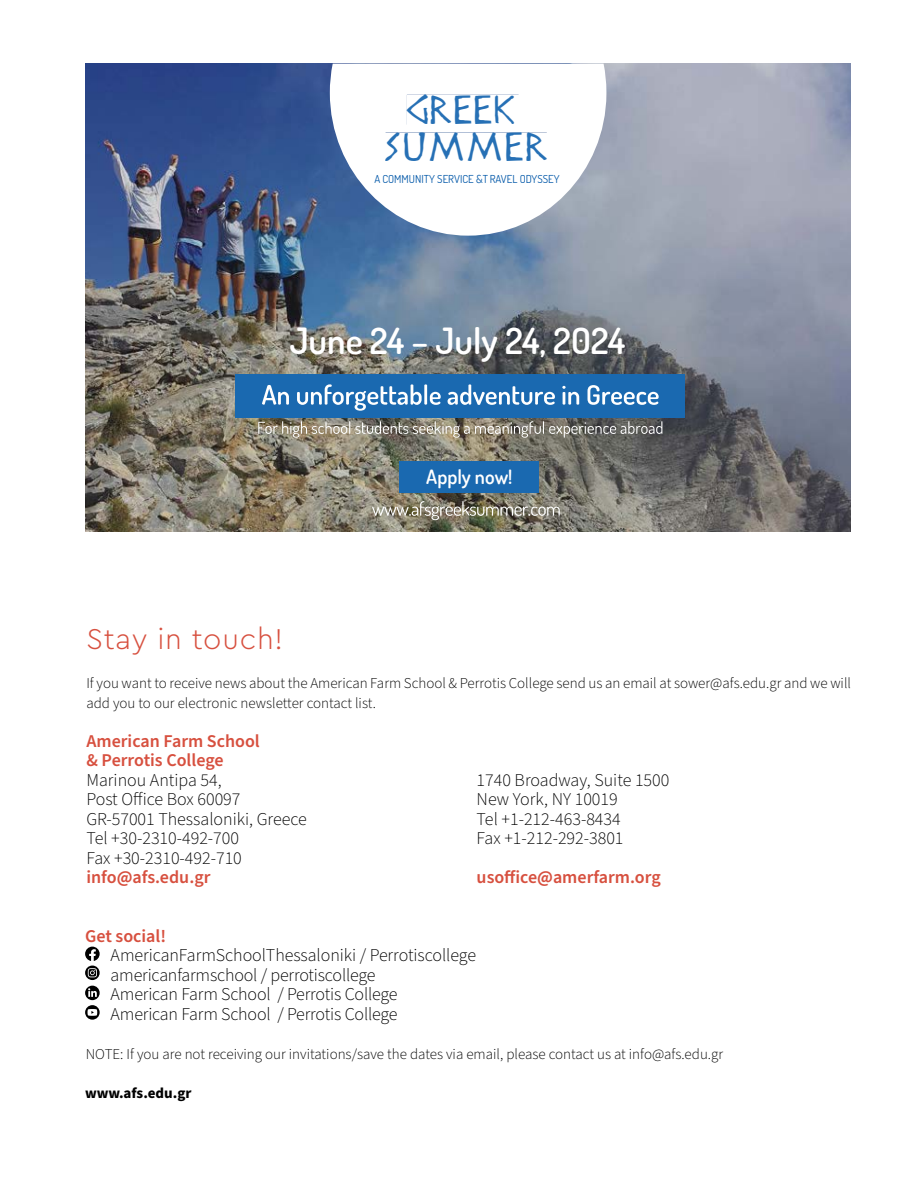
<style>
.page{position:relative;width:915px;height:1191px;background:#fff}
.page>*{position:absolute;margin:0;border:0;box-sizing:border-box;transform-origin:0 0}
.t1{font:600 36px "Aka Acid Dosis";color:#fff}
.t2{font:35.85px/36.9px "Disney Heroic";color:#2670b5;text-align:center}
.t3{font:300 30px "Cera GR";letter-spacing:.025em;color:#d7503f}
.t4{font:600 19.8px "Aka Acid Dosis";color:#fff}
.t5{font:300 18px/19.5px "Source Sans Pro";letter-spacing:-.005em;color:#000}
.t6{font:600 18px/19.5px "Source Sans Pro";color:#d7503f}
.t7{font:300 15px/19.5px "Source Sans Pro";color:#000}
.t8{font:700 15px "Source Sans Pro";color:#000}
.t9{font:10.95px "Aka Acid Dosis";color:#0057a8}
</style>
<div class="page">
<img style="left:85px;top:64px;width:765px;height:467px">
<svg style="left:330px;top:64px;width:276px;height:172px"></svg>
<div style="left:407px;top:95px;width:111px;height:30px;background:#fff"></div>
<div style="left:385px;top:133px;width:161px;height:28px;background:#fff"></div>
<div style="left:236px;top:374px;width:448px;height:44px;background:#1a69b0"></div>
<svg style="left:262px;top:385px;width:27px;height:20px"></svg>
<svg style="left:297px;top:384px;width:124px;height:27px"></svg>
<hr style="left:424px;top:384px;width:3px;height:21px;background:#fff">
<svg style="left:429px;top:392px;width:11px;height:13px"></svg>
<svg style="left:447px;top:384px;width:107px;height:21px"></svg>
<svg style="left:562px;top:386px;width:17px;height:19px"></svg>
<svg style="left:587px;top:385px;width:71px;height:20px"></svg>
<svg style="left:258px;top:421px;width:211px;height:16px;background:#9a9383"></svg>
<svg style="left:475px;top:421px;width:187px;height:16px;background:#838079"></svg>
<div style="left:399px;top:462px;width:139px;height:31px;background:#1a69b0"></div>
<svg style="left:372px;top:501px;width:187px;height:19px;background:#8f8b7a"></svg>
<svg style="left:85px;top:965px;width:15px;height:15px"></svg>
<svg style="left:88px;top:968px;width:9px;height:9px"></svg>
<svg style="left:85px;top:1005px;width:15px;height:14px"></svg>
<svg style="left:87px;top:1009px;width:10px;height:6px"></svg>
<svg style="left:85px;top:985px;width:15px;height:15px"></svg>
<svg style="left:88px;top:988px;width:9px;height:8px"></svg>
<svg style="left:85px;top:946px;width:15px;height:15px"></svg>
<h2 class="t2" style="left:387px;top:92px;width:165px">GREEK<br>SUMMER</h2>
<p class="t9" style="left:374px;top:172px;width:186px">A COMMUNITY SERVICE &amp;T RAVEL ODYSSEY</p>
<h1 class="t1" style="left:290px;top:318px;width:337px">June 24 – July 24, 2024</h1>
<h3 class="t3" style="left:86px;top:622px;width:198px">Stay in touch!</h3>
<p class="t4" style="left:426px;top:464px;width:88px">Apply now!</p>
<p class="t7" style="left:86px;top:674px;width:765px">If you want to receive news about the American Farm School &amp; Perrotis College send us an email at sower@afs.edu.gr and we will add you to our electronic newsletter contact list.</p>
<p class="t6" style="left:86px;top:731px;width:175px">American Farm School &amp; Perrotis College</p>
<p class="t5" style="left:86px;top:770px;width:222px">Marinou Antipa 54,<br>Post Office Box 60097<br>GR-57001 Thessaloniki, Greece<br>Tel +30-2310-492-700<br>Fax +30-2310-492-710</p>
<p class="t6" style="left:86px;top:868px;width:126px">info@afs.edu.gr</p>
<p class="t5" style="left:476px;top:770px;width:194px">1740 Broadway, Suite 1500<br>New York, NY 10019<br>Tel +1-212-463-8434<br>Fax +1-212-292-3801</p>
<p class="t6" style="left:476px;top:868px;width:186px">usoffice@amerfarm.org</p>
<p class="t6" style="left:85px;top:926px;width:83px">Get social!</p>
<p class="t5" style="left:111px;top:946px;width:367px">AmericanFarmSchoolThessaloniki / Perrotiscollege americanfarmschool / perrotiscollege<br>American Farm School / Perrotis College<br>American Farm School / Perrotis College</p>
<p class="t7" style="left:86px;top:1044px;width:638px">NOTE: If you are not receiving our invitations/save the dates via email, please contact us at info@afs.edu.gr</p>
<p class="t8" style="left:85px;top:1082px;width:108px">www.afs.edu.gr</p>
</div>
